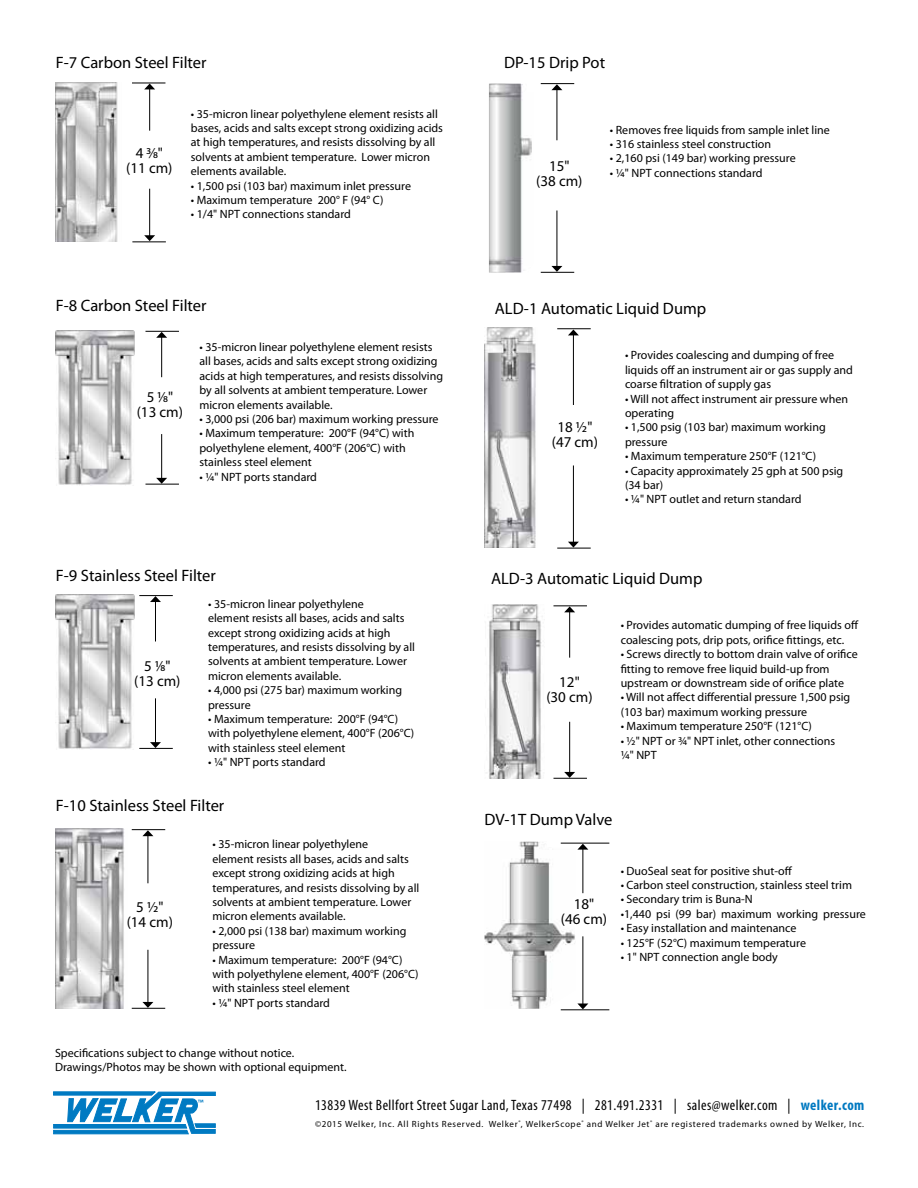
<style>
.page{position:relative;width:918px;height:1188px;background:#fff}
.page>*{position:absolute;margin:0;border:0;box-sizing:border-box;transform-origin:0 0}
.t1{font:16.5px "Myriad Pro";color:#000}
.t2{font:condensed 15px "Myriad Pro";letter-spacing:.03em;color:#000}
.t3{font:15px/15px "Myriad Pro";color:#000;text-align:center}
.t4{font:12px/14.4px "Myriad Pro";color:#000}
.t5{font:9px "Myriad Pro";letter-spacing:.075em;color:#000}
.s1{font-weight:700;color:#0079c1}
</style>
<div class="page">
<svg style="left:53px;top:1092px;width:163px;height:42px"></svg>
<img style="left:56px;top:82px;width:62px;height:160px">
<img style="left:489px;top:84px;width:43px;height:188px">
<img style="left:56px;top:331px;width:79px;height:154px">
<img style="left:56px;top:829px;width:68px;height:180px">
<img style="left:56px;top:595px;width:79px;height:154px">
<img style="left:485px;top:328px;width:51px;height:220px">
<img style="left:486px;top:604px;width:57px;height:175px">
<hr style="left:155px;top:601px;width:1px;height:40px;background:#000">
<svg style="left:150px;top:596px;width:11px;height:6px"></svg>
<hr style="left:155px;top:698px;width:1px;height:45px;background:#000">
<svg style="left:150px;top:742px;width:11px;height:6px"></svg>
<hr style="left:139px;top:595px;width:34px;height:1px;background:#000">
<hr style="left:139px;top:748px;width:34px;height:1px;background:#000">
<hr style="left:148px;top:835px;width:1px;height:48px;background:#000">
<svg style="left:142px;top:830px;width:11px;height:6px"></svg>
<hr style="left:148px;top:950px;width:1px;height:53px;background:#000">
<svg style="left:142px;top:1002px;width:11px;height:6px"></svg>
<hr style="left:132px;top:829px;width:33px;height:1px;background:#000">
<hr style="left:132px;top:1008px;width:33px;height:1px;background:#000">
<hr style="left:569px;top:612px;width:1px;height:46px;background:#000">
<svg style="left:564px;top:606px;width:11px;height:6px"></svg>
<hr style="left:569px;top:722px;width:1px;height:51px;background:#000">
<svg style="left:564px;top:772px;width:11px;height:6px"></svg>
<hr style="left:554px;top:605px;width:33px;height:1px;background:#000">
<hr style="left:554px;top:778px;width:33px;height:1px;background:#000">
<hr style="left:573px;top:335px;width:1px;height:70px;background:#000">
<svg style="left:568px;top:330px;width:11px;height:5px"></svg>
<hr style="left:573px;top:465px;width:1px;height:78px;background:#000">
<svg style="left:568px;top:542px;width:11px;height:6px"></svg>
<hr style="left:557px;top:328px;width:34px;height:1px;background:#000">
<hr style="left:557px;top:548px;width:34px;height:1px;background:#000">
<hr style="left:161px;top:337px;width:1px;height:40px;background:#000">
<svg style="left:156px;top:332px;width:11px;height:6px"></svg>
<hr style="left:161px;top:434px;width:1px;height:45px;background:#000">
<svg style="left:156px;top:478px;width:11px;height:6px"></svg>
<hr style="left:146px;top:331px;width:33px;height:1px;background:#000">
<hr style="left:146px;top:484px;width:33px;height:1px;background:#000">
<hr style="left:561px;top:1009px;width:48px;height:1px;background:#000">
<svg style="left:485px;top:841px;width:103px;height:169px"></svg>
<div style="left:548px;top:834px;width:30px;height:13px;background:#fff"></div>
<hr style="left:561px;top:843px;width:48px;height:1px;background:#000">
<hr style="left:149px;top:89px;width:1px;height:42px;background:#000">
<svg style="left:144px;top:84px;width:11px;height:5px"></svg>
<hr style="left:149px;top:189px;width:1px;height:47px;background:#000">
<svg style="left:144px;top:235px;width:11px;height:6px"></svg>
<hr style="left:132px;top:83px;width:33px;height:1px;background:#000">
<hr style="left:132px;top:241px;width:34px;height:1px;background:#000">
<div style="left:527px;top:81px;width:13px;height:10px;background:#fff"></div>
<hr style="left:557px;top:89px;width:1px;height:51px;background:#000">
<svg style="left:551px;top:84px;width:11px;height:6px"></svg>
<hr style="left:557px;top:211px;width:1px;height:56px;background:#000">
<svg style="left:551px;top:266px;width:11px;height:6px"></svg>
<hr style="left:541px;top:83px;width:33px;height:1px;background:#000">
<hr style="left:541px;top:272px;width:33px;height:1px;background:#000">
<h1 class="t1" style="left:56px;top:52px;width:152px">F-7 Carbon Steel Filter</h1>
<p class="t3" style="left:126px;top:145px;width:48px">4 3/8" (11 cm)</p>
<p class="t4" style="left:191px;top:106px;width:254px">• 35-micron linear polyethylene element resists all bases, acids and salts except strong oxidizing acids at high temperatures, and resists dissolving by all solvents at ambient temperature. Lower micron elements available.</p>
<p class="t4" style="left:191px;top:178px;width:222px">• 1,500 psi (103 bar) maximum inlet pressure</p>
<p class="t4" style="left:191px;top:193px;width:194px">• Maximum temperature 200° F (94° C)</p>
<p class="t4" style="left:191px;top:207px;width:162px">• 1/4" NPT connections standard</p>
<h1 class="t1" style="left:56px;top:295px;width:152px">F-8 Carbon Steel Filter</h1>
<p class="t3" style="left:137px;top:390px;width:48px">5 1/8" (13 cm)</p>
<p class="t4" style="left:200px;top:340px;width:245px">• 35-micron linear polyethylene element resists all bases, acids and salts except strong oxidizing acids at high temperatures, and resists dissolving by all solvents at ambient temperature. Lower micron elements available.</p>
<p class="t4" style="left:200px;top:412px;width:241px">• 3,000 psi (206 bar) maximum working pressure</p>
<p class="t4" style="left:200px;top:426px;width:216px">• Maximum temperature: 200°F (94°C) with polyethylene element, 400°F (206°C) with stainless steel element</p>
<p class="t4" style="left:200px;top:469px;width:119px">• ¼" NPT ports standard</p>
<h1 class="t1" style="left:56px;top:565px;width:162px">F-9 Stainless Steel Filter</h1>
<p class="t3" style="left:134px;top:658px;width:48px">5 1/8" (13 cm)</p>
<p class="t4" style="left:208px;top:596px;width:208px">• 35-micron linear polyethylene<br>element resists all bases, acids and salts except strong oxidizing acids at high temperatures, and resists dissolving by all solvents at ambient temperature. Lower micron elements available.</p>
<p class="t4" style="left:208px;top:683px;width:196px">• 4,000 psi (275 bar) maximum working pressure</p>
<p class="t4" style="left:208px;top:712px;width:208px">• Maximum temperature: 200°F (94°C) with polyethylene element, 400°F (206°C) with stainless steel element</p>
<p class="t4" style="left:208px;top:755px;width:119px">• ¼" NPT ports standard</p>
<h1 class="t1" style="left:56px;top:795px;width:170px">F-10 Stainless Steel Filter</h1>
<p class="t4" style="left:212px;top:837px;width:208px">• 35-micron linear polyethylene<br>element resists all bases, acids and salts except strong oxidizing acids at high temperatures, and resists dissolving by all solvents at ambient temperature. Lower micron elements available.</p>
<p class="t4" style="left:212px;top:923px;width:196px">• 2,000 psi (138 bar) maximum working pressure</p>
<p class="t4" style="left:212px;top:952px;width:208px">• Maximum temperature: 200°F (94°C) with polyethylene element, 400°F (206°C) with stainless steel element</p>
<p class="t4" style="left:212px;top:995px;width:119px">• ¼" NPT ports standard</p>
<p class="t4" style="left:55px;top:1046px;width:293px">Specifications subject to change without notice.<br>Drawings/Photos may be shown with optional equipment.</p>
<p class="t3" style="left:127px;top:899px;width:48px">5 ½" (14 cm)</p>
<h1 class="t1" style="left:504px;top:52px;width:103px">DP-15 Drip Pot</h1>
<p class="t3" style="left:536px;top:159px;width:48px">15"<br>(38 cm)</p>
<p class="t4" style="left:610px;top:122px;width:222px">• Removes free liquids from sample inlet line</p>
<p class="t4" style="left:610px;top:136px;width:163px">• 316 stainless steel construction</p>
<p class="t4" style="left:610px;top:151px;width:187px">• 2,160 psi (149 bar) working pressure</p>
<p class="t4" style="left:610px;top:165px;width:154px">• ¼" NPT connections standard</p>
<h1 class="t1" style="left:495px;top:298px;width:213px">ALD-1 Automatic Liquid Dump</h1>
<p class="t3" style="left:552px;top:419px;width:48px">18 ½" (47 cm)</p>
<p class="t4" style="left:625px;top:348px;width:230px">• Provides coalescing and dumping of free liquids off an instrument air or gas supply and coarse filtration of supply gas</p>
<p class="t4" style="left:625px;top:391px;width:225px">• Will not affect instrument air pressure when operating</p>
<p class="t4" style="left:625px;top:420px;width:202px">• 1,500 psig (103 bar) maximum working pressure</p>
<p class="t4" style="left:625px;top:449px;width:193px">• Maximum temperature 250°F (121°C)</p>
<p class="t4" style="left:625px;top:463px;width:220px">• Capacity approximately 25 gph at 500 psig (34 bar)</p>
<p class="t4" style="left:625px;top:492px;width:178px">• ¼" NPT outlet and return standard</p>
<h1 class="t1" style="left:491px;top:568px;width:213px">ALD-3 Automatic Liquid Dump</h1>
<p class="t3" style="left:546px;top:674px;width:48px">12"<br>(30 cm)</p>
<p class="t4" style="left:621px;top:618px;width:239px">• Provides automatic dumping of free liquids off coalescing pots, drip pots, orifice fittings, etc.</p>
<p class="t4" style="left:621px;top:647px;width:239px">• Screws directly to bottom drain valve of orifice fitting to remove free liquid build-up from upstream or downstream side of orifice plate</p>
<p class="t4" style="left:621px;top:690px;width:231px">• Will not affect differential pressure 1,500 psig (103 bar) maximum working pressure</p>
<p class="t4" style="left:621px;top:719px;width:193px">• Maximum temperature 250°F (121°C)</p>
<p class="t4" style="left:621px;top:733px;width:216px">• ½" NPT or ¾" NPT inlet, other connections ¼" NPT</p>
<h1 class="t1" style="left:485px;top:810px;width:129px">DV-1T Dump Valve</h1>
<p class="t3" style="left:561px;top:897px;width:48px">18"<br>(46 cm)</p>
<p class="t4" style="left:621px;top:863px;width:173px">• DuoSeal seat for positive shut-off</p>
<p class="t4" style="left:621px;top:877px;width:233px">• Carbon steel construction, stainless steel trim</p>
<p class="t4" style="left:621px;top:892px;width:134px">• Secondary trim is Buna-N</p>
<p class="t4" style="left:621px;top:906px;width:247px">•1,440 psi (99 bar) maximum working pressure</p>
<p class="t4" style="left:621px;top:921px;width:177px">• Easy installation and maintenance</p>
<p class="t4" style="left:621px;top:935px;width:187px">• 125°F (52°C) maximum temperature</p>
<p class="t4" style="left:621px;top:949px;width:159px">• 1" NPT connection angle body</p>
<p class="t2" style="left:315px;top:1096px;width:551px">13839 West Bellfort Street Sugar Land, Texas 77498 | 281.491.2331 | sales@welker.com | <span class="s1">welker.com</span></p>
<p class="t5" style="left:315px;top:1119px;width:551px">©2015 Welker, Inc. All Rights Reserved. Welker<sup>®</sup>, WelkerScope<sup>®</sup> and Welker Jet<sup>®</sup> are registered trademarks owned by Welker, Inc.</p>
</div>
